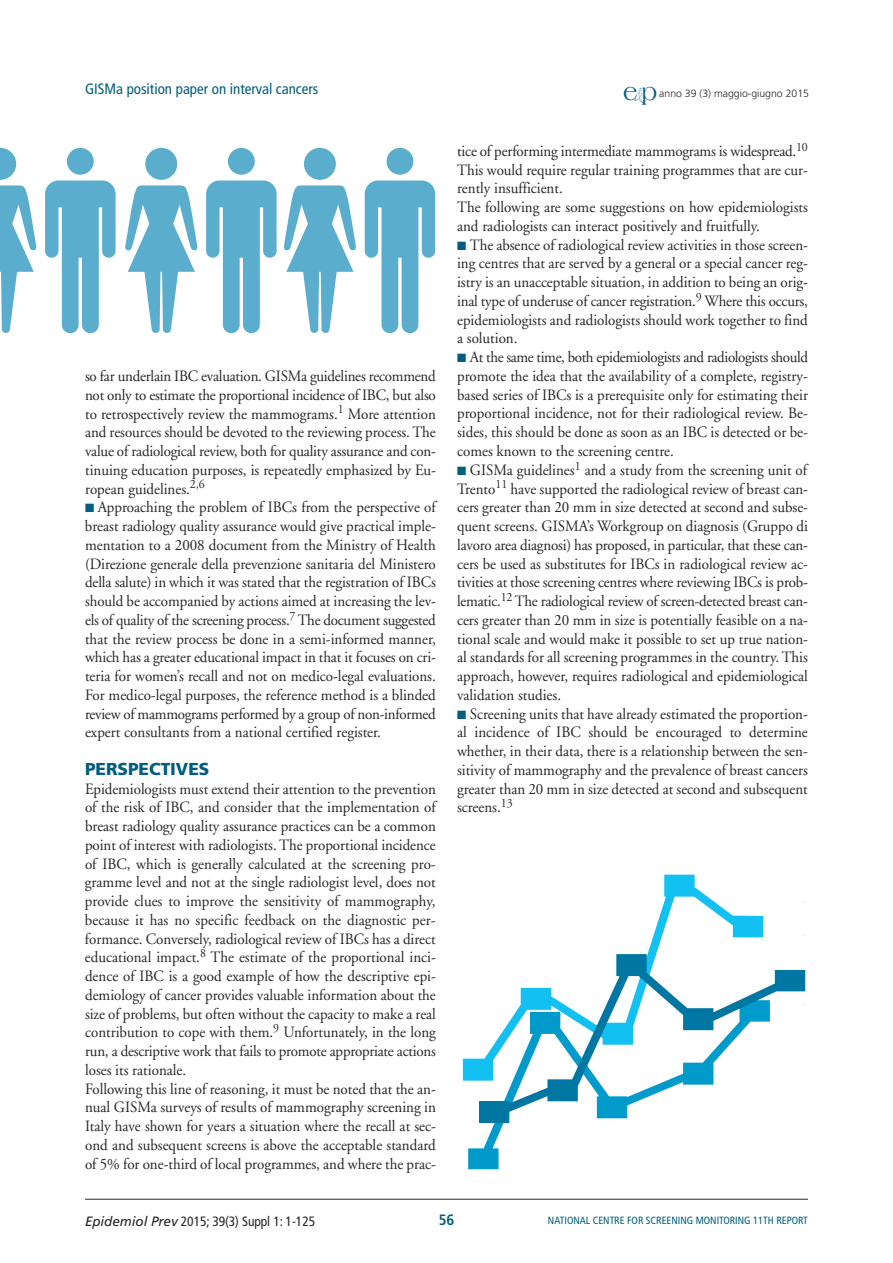
<style>
.page{position:relative;width:893px;height:1263px;background:#fff}
.page>*{position:absolute;margin:0;border:0;box-sizing:border-box;transform-origin:0 0}
.t1{font:24.75px "Americana";color:#005e7f;scale:.93 1}
.t2{font:900 17.25px "Frutiger";color:#005e7f}
.t3{font:15.75px/18.8px "Adobe Garamond";color:#272627;text-align:justify;scale:.95 1}
.t4{font:condensed 15px "Frutiger";color:#005e7f}
.t5{font:700 condensed 15px "Frutiger";color:#005e7f}
.t6{font:condensed 13.5px "Frutiger";letter-spacing:-.005em;color:#272627}
.t7{font:condensed 10.5px "Frutiger";color:#005e7f}
.t8{font:300 10.5px "Frutiger";color:#272627}
.s1{font-family:"Demian LT";font-size:17.4px;color:#669eb3}
.s2{color:#005e7f}
.s3{font-style:italic;font-stretch:normal}
</style>
<div class="page">
<hr style="left:85px;top:1199px;width:723px;height:1px;background:#272627">
<div style="left:228px;top:148px;width:27px;height:27px;background:#5aadcd;border-radius:50%"></div>
<svg style="left:206px;top:180px;width:71px;height:153px"></svg>
<div style="left:145px;top:148px;width:32px;height:32px;background:#5aadcd;border-radius:50%"></div>
<svg style="left:125px;top:185px;width:73px;height:148px"></svg>
<div style="left:67px;top:148px;width:27px;height:27px;background:#5aadcd;border-radius:50%"></div>
<svg style="left:45px;top:180px;width:71px;height:153px"></svg>
<svg style="left:0;top:148px;width:37px;height:185px"></svg>
<div style="left:387px;top:148px;width:26px;height:27px;background:#5aadcd;border-radius:50%"></div>
<svg style="left:365px;top:180px;width:70px;height:153px"></svg>
<div style="left:304px;top:148px;width:32px;height:32px;background:#5aadcd;border-radius:50%"></div>
<svg style="left:283px;top:185px;width:73px;height:148px"></svg>
<svg style="left:463px;top:875px;width:300px;height:206px"></svg>
<svg style="left:468px;top:1000px;width:36px;height:169px"></svg>
<svg style="left:479px;top:954px;width:326px;height:169px"></svg>
<p class="t4" style="left:85px;top:83px;width:235px">GISMa position paper on interval cancers</p>
<h1 class="t1" style="left:623px;top:82px;width:38px">e<span class="s1">&amp;</span>p</h1>
<p class="t8" style="left:659px;top:89px;width:151px">anno 39 (3) maggio-giugno 2015</p>
<p class="t3" style="left:85px;top:368px;width:371px">so far underlain IBC evaluation. GISMa guidelines recommend not only to estimate the proportional incidence of IBC, but also to retrospectively review the mammograms.<sup>1</sup> More attention and resources should be devoted to the reviewing process. The value of radiological review, both for quality assurance and con&shy;tinuing education purposes, is repeatedly emphasized by Eu&shy;ropean guidelines.<sup>2,6</sup></p>
<p class="t3" style="left:85px;top:499px;width:371px"><span class="s2">■</span> Approaching the problem of IBCs from the perspective of breast radiology quality assurance would give practical imple&shy;mentation to a 2008 document from the Ministry of Health (Direzione generale della prevenzione sanitaria del Ministero della salute) in which it was stated that the registration of IBCs should be accompanied by actions aimed at increasing the lev&shy;els of quality of the screening process.<sup>7</sup> The document suggested that the review process be done in a semi-informed manner, which has a greater educational impact in that it focuses on cri&shy;teria for women’s recall and not on medico-legal evaluations.<br>For medico-legal purposes, the reference method is a blinded review of mammograms performed by a group of non-informed expert consultants from a national certified register.</p>
<p class="t2" style="left:85px;top:762px;width:126px">PERSPECTIVES</p>
<p class="t3" style="left:85px;top:780px;width:371px;text-align:left">Epidemiologists must extend their attention to the prevention of the risk of IBC, and consider that the implementation of breast radiology quality assurance practices can be a common point of interest with radiologists. The proportional incidence of IBC, which is generally calculated at the screening pro&shy;gramme level and not at the single radiologist level, does not provide clues to improve the sensitivity of mammography, because it has no specific feedback on the diagnostic per&shy;formance. Conversely, radiological review of IBCs has a direct educational impact.<sup>8</sup> The estimate of the proportional inci&shy;dence of IBC is a good example of how the descriptive epi&shy;demiology of cancer provides valuable information about the size of problems, but often without the capacity to make a real contribution to cope with them.<sup>9</sup> Unfortunately, in the long run, a descriptive work that fails to promote appropriate actions loses its rationale.<br>Following this line of reasoning, it must be noted that the an&shy;nual GISMa surveys of results of mammography screening in Italy have shown for years a situation where the recall at sec&shy;ond and subsequent screens is above the acceptable standard of 5% for one-third of local programmes, and where the prac-</p>
<p class="t3" style="left:457px;top:143px;width:371px;text-align:left">tice of performing intermediate mammograms is widespread.<sup>10<br></sup>This would require regular training programmes that are cur&shy;rently insufficient.<br>The following are some suggestions on how epidemiologists and radiologists can interact positively and fruitfully.</p>
<p class="t3" style="left:457px;top:237px;width:371px"><span class="s2">■</span> The absence of radiological review activities in those screen&shy;ing centres that are served by a general or a special cancer reg&shy;istry is an unacceptable situation, in addition to being an orig&shy;inal type of underuse of cancer registration.<sup>9</sup> Where this occurs, epidemiologists and radiologists should work together to find a solution.</p>
<p class="t3" style="left:457px;top:349px;width:371px"><span class="s2">■</span> At the same time, both epidemiologists and radiologists should promote the idea that the availability of a complete, registry&shy;based series of IBCs is a prerequisite only for estimating their proportional incidence, not for their radiological review. Be&shy;sides, this should be done as soon as an IBC is detected or be&shy;comes known to the screening centre.</p>
<p class="t3" style="left:457px;top:462px;width:371px"><span class="s2">■</span> GISMa guidelines<sup>1</sup> and a study from the screening unit of Trento<sup>11</sup> have supported the radiological review of breast can&shy;cers greater than 20 mm in size detected at second and subse&shy;quent screens. GISMA’s Workgroup on diagnosis (Gruppo di lavoro area diagnosi) has proposed, in particular, that these can&shy;cers be used as substitutes for IBCs in radiological review ac&shy;tivities at those screening centres where reviewing IBCs is prob&shy;lematic.<sup>12</sup> The radiological review of screen-detected breast can&shy;cers greater than 20 mm in size is potentially feasible on a na&shy;tional scale and would make it possible to set up true nation&shy;al standards for all screening programmes in the country. This approach, however, requires radiological and epidemiological validation studies.</p>
<p class="t3" style="left:457px;top:705px;width:371px"><span class="s2">■</span> Screening units that have already estimated the proportion&shy;al incidence of IBC should be encouraged to determine whether, in their data, there is a relationship between the sen&shy;sitivity of mammography and the prevalence of breast cancers greater than 20 mm in size detected at second and subsequent screens.<sup>13</sup></p>
<p class="t6" style="left:85px;top:1215px;width:232px"><span class="s3">Epidemiol Prev</span> 2015; 39(3) Suppl 1: 1-125</p>
<p class="t5" style="left:439px;top:1213px;width:17px">56</p>
<p class="t7" style="left:548px;top:1216px;width:261px">NATIONAL CENTRE FOR SCREENING MONITORING 11TH REPORT</p>
</div>
